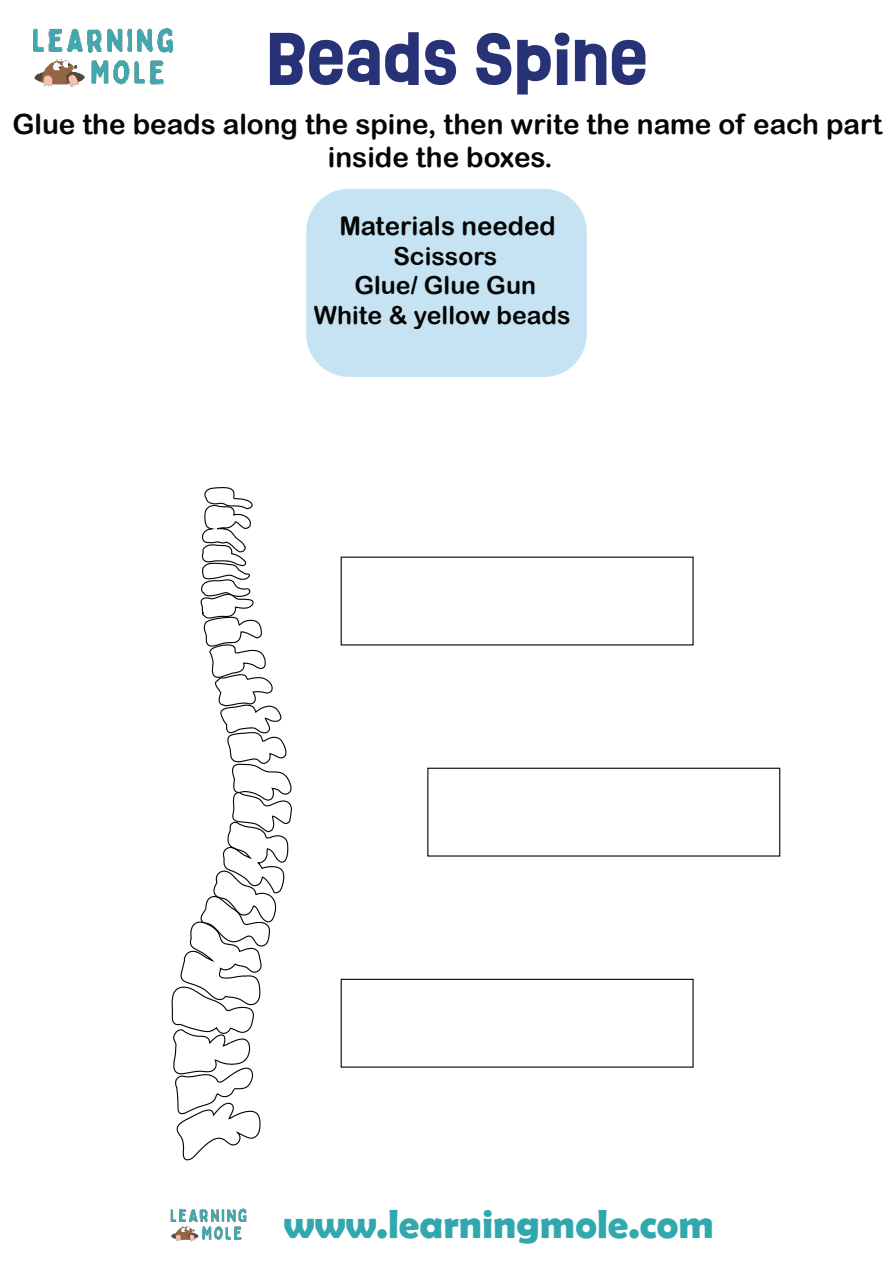
<style>
.page{position:relative;width:893px;height:1263px;background:#fff}
.page>*{position:absolute;margin:0;border:0;box-sizing:border-box;transform-origin:0 0}
.t1{font:700 63.6px "Ruddy";color:#273277}
.t2{font:700 40.8px "Berlin Sans FB Demi";color:#31a8ad}
.t3{font:27.9px/33.5px "Arial Rounded MT Bold";color:#050504;text-align:center}
.t4{font:25.95px "Arial Rounded MT Bold";color:#050504}
.t5{font:24.9px/29.8px "Arial Rounded MT Bold";color:#050504;text-align:center}
</style>
<div class="page">
<img style="left:33px;top:28px;width:139px;height:59px">
<img style="left:171px;top:1208px;width:76px;height:34px">
<div style="left:306px;top:189px;width:281px;height:188px;background:#c5e3f3;border-radius:43px"></div>
<svg style="left:171px;top:487px;width:121px;height:674px"></svg>
<div style="left:427px;top:768px;width:353px;height:88px;background:#fff;border:1px solid #040503"></div>
<div style="left:341px;top:979px;width:353px;height:89px;background:#fff;border:1px solid #040503"></div>
<h1 class="t1" style="left:266px;top:12px;width:383px">Beads Spine</h1>
<p class="t3" style="left:12px;top:107px;width:872px">Glue the beads along the spine, then write the name of each part inside the boxes.</p>
<p class="t4" style="left:339px;top:211px;width:218px">Materials needed</p>
<p class="t5" style="left:314px;top:240px;width:258px">Scissors<br>Glue/ Glue Gun<br>White &amp; yellow beads</p>
<h2 class="t2" style="left:284px;top:1200px;width:432px">www.learningmole.com</h2>
</div>
